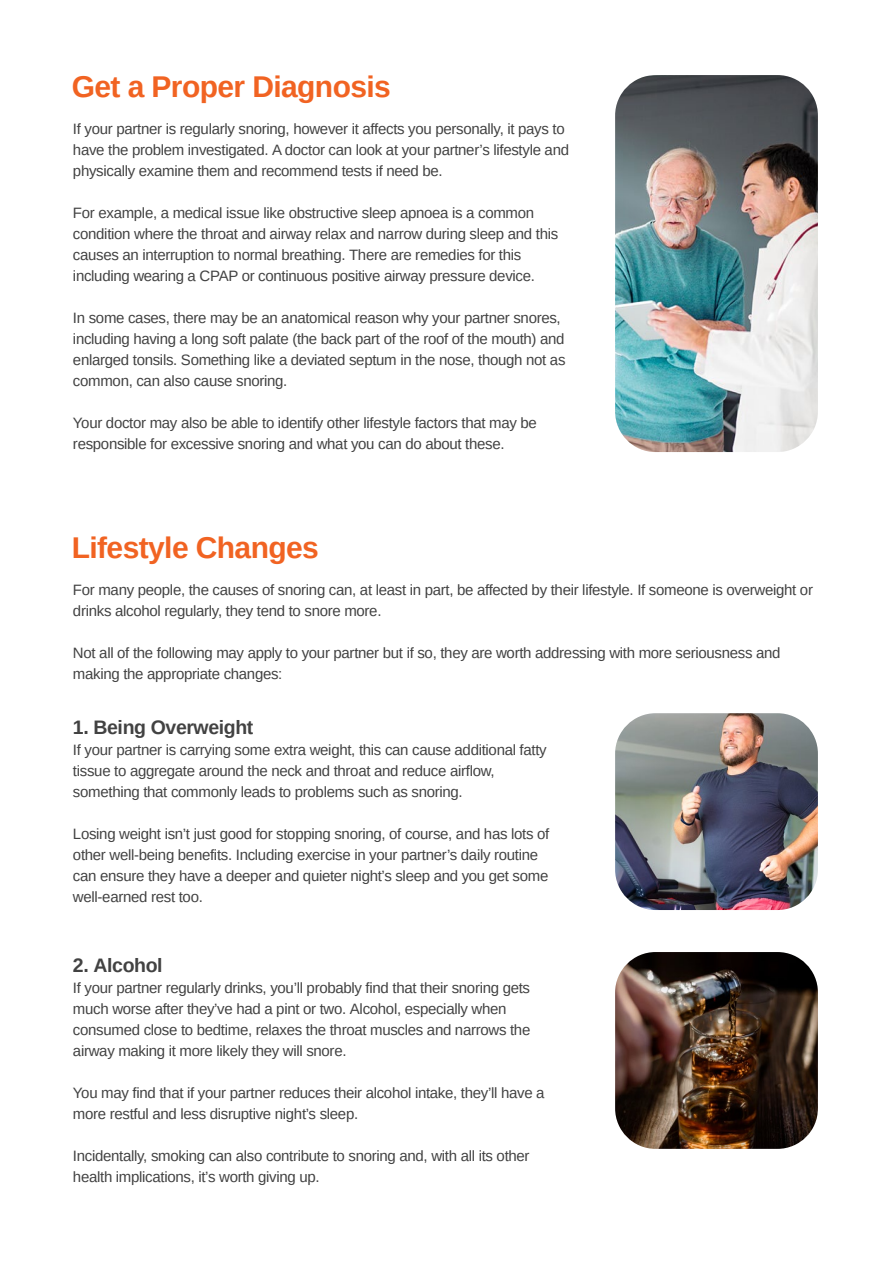
<style>
.page{position:relative;width:893px;height:1263px;background:#fff}
.page>*{position:absolute;margin:0;border:0;box-sizing:border-box;transform-origin:0 0}
.t1{font:700 30px "Arimo";letter-spacing:-.02em;color:#f16322}
.t2{font:700 19.5px "Arimo";letter-spacing:-.02em;color:#424242}
.t3{font:15px/21px "Arimo";letter-spacing:-.02em;color:#424242}
</style>
<div class="page">
<img style="left:615px;top:75px;width:203px;height:377px">
<img style="left:615px;top:713px;width:203px;height:197px">
<img style="left:615px;top:952px;width:203px;height:197px">
<h1 class="t1" style="left:72px;top:66px;width:321px">Get a Proper Diagnosis</h1>
<p class="t3" style="left:73px;top:118px;width:498px">If your partner is regularly snoring, however it affects you personally, it pays to have the problem investigated. A doctor can look at your partner’s lifestyle and physically examine them and recommend tests if need be.</p>
<p class="t3" style="left:73px;top:202px;width:487px">For example, a medical issue like obstructive sleep apnoea is a common condition where the throat and airway relax and narrow during sleep and this causes an interruption to normal breathing. There are remedies for this including wearing a CPAP or continuous positive airway pressure device.</p>
<p class="t3" style="left:73px;top:307px;width:494px">In some cases, there may be an anatomical reason why your partner snores, including having a long soft palate (the back part of the roof of the mouth) and enlarged tonsils. Something like a deviated septum in the nose, though not as common, can also cause snoring.</p>
<p class="t3" style="left:73px;top:412px;width:465px">Your doctor may also be able to identify other lifestyle factors that may be responsible for excessive snoring and what you can do about these.</p>
<h1 class="t1" style="left:72px;top:527px;width:249px">Lifestyle Changes</h1>
<p class="t3" style="left:73px;top:579px;width:741px">For many people, the causes of snoring can, at least in part, be affected by their lifestyle. If someone is overweight or drinks alcohol regularly, they tend to snore more.</p>
<p class="t3" style="left:73px;top:642px;width:709px">Not all of the following may apply to your partner but if so, they are worth addressing with more seriousness and making the appropriate changes:</p>
<h2 class="t2" style="left:73px;top:713px;width:182px">1. Being Overweight</h2>
<p class="t3" style="left:73px;top:739px;width:475px">If your partner is carrying some extra weight, this can cause additional fatty tissue to aggregate around the neck and throat and reduce airflow, something that commonly leads to problems such as snoring.</p>
<p class="t3" style="left:73px;top:823px;width:478px">Losing weight isn’t just good for stopping snoring, of course, and has lots of other well-being benefits. Including exercise in your partner’s daily routine can ensure they have a deeper and quieter night’s sleep and you get some well-earned rest too.</p>
<h2 class="t2" style="left:73px;top:952px;width:91px">2. Alcohol</h2>
<p class="t3" style="left:73px;top:978px;width:459px">If your partner regularly drinks, you’ll probably find that their snoring gets much worse after they’ve had a pint or two. Alcohol, especially when consumed close to bedtime, relaxes the throat muscles and narrows the airway making it more likely they will snore.</p>
<p class="t3" style="left:73px;top:1083px;width:473px">You may find that if your partner reduces their alcohol intake, they’ll have a more restful and less disruptive night’s sleep.</p>
<p class="t3" style="left:73px;top:1146px;width:458px">Incidentally, smoking can also contribute to snoring and, with all its other health implications, it’s worth giving up.</p>
</div>
